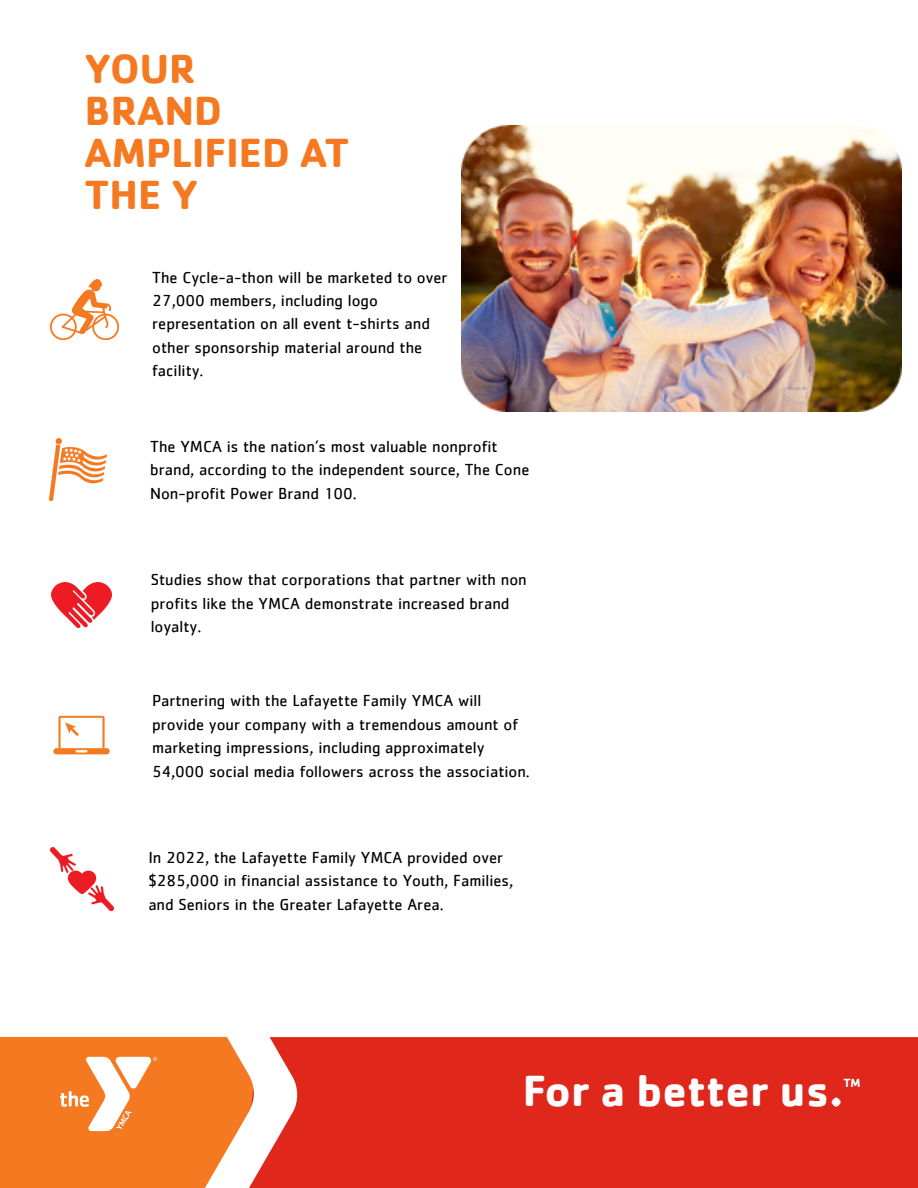
<style>
.page{position:relative;width:918px;height:1188px;background:#fff}
.page>*{position:absolute;margin:0;border:0;box-sizing:border-box;transform-origin:0 0}
.t1{font:700 45px "Cachet";color:#fff}
.t2{font:700 42px/42px "Cachet";color:#f47920}
.t3{font:16.5px/23.4px "Cachet";color:#000}
.t4{font:700 12.3px "Cachet";color:#fff}
</style>
<div class="page">
<img style="left:50px;top:438px;width:56px;height:63px">
<img style="left:50px;top:848px;width:64px;height:63px">
<img style="left:51px;top:280px;width:67px;height:60px">
<img style="left:52px;top:583px;width:60px;height:44px">
<img style="left:53px;top:715px;width:57px;height:40px">
<div style="left:0;top:1037px;width:918px;height:151px;background:#f47920"></div>
<svg style="left:60px;top:1057px;width:97px;height:74px"></svg>
<div style="left:297px;top:1037px;width:621px;height:151px;background:#df271c"></div>
<svg style="left:205px;top:1037px;width:92px;height:151px"></svg>
<img style="left:462px;top:125px;width:439px;height:286px">
<h2 class="t2" style="left:85px;top:47px;width:266px">YOUR<br>BRAND<br>AMPLIFIED AT<br>THE Y</h2>
<p class="t3" style="left:152px;top:265px;width:297px">The Cycle-a-thon will be marketed to over<br>27,000 members, including logo representation on all event t-shirts and other sponsorship material around the facility.</p>
<p class="t3" style="left:150px;top:434px;width:381px">The YMCA is the nation’s most valuable nonprofit brand, according to the independent source, The Cone<br>Non-profit Power Brand 100.</p>
<p class="t3" style="left:151px;top:568px;width:378px">Studies show that corporations that partner with non profits like the YMCA demonstrate increased brand loyalty.</p>
<p class="t3" style="left:152px;top:689px;width:379px">Partnering with the Lafayette Family YMCA will provide your company with a tremendous amount of marketing impressions, including approximately 54,000 social media followers across the association.</p>
<p class="t3" style="left:148px;top:845px;width:367px">In 2022, the Lafayette Family YMCA provided over $285,000 in financial assistance to Youth, Families, and Seniors in the Greater Lafayette Area.</p>
<h1 class="t1" style="left:523px;top:1062px;width:322px">For a better us.</h1>
<p class="t4" style="left:844px;top:1075px;width:19px">TM</p>
</div>
